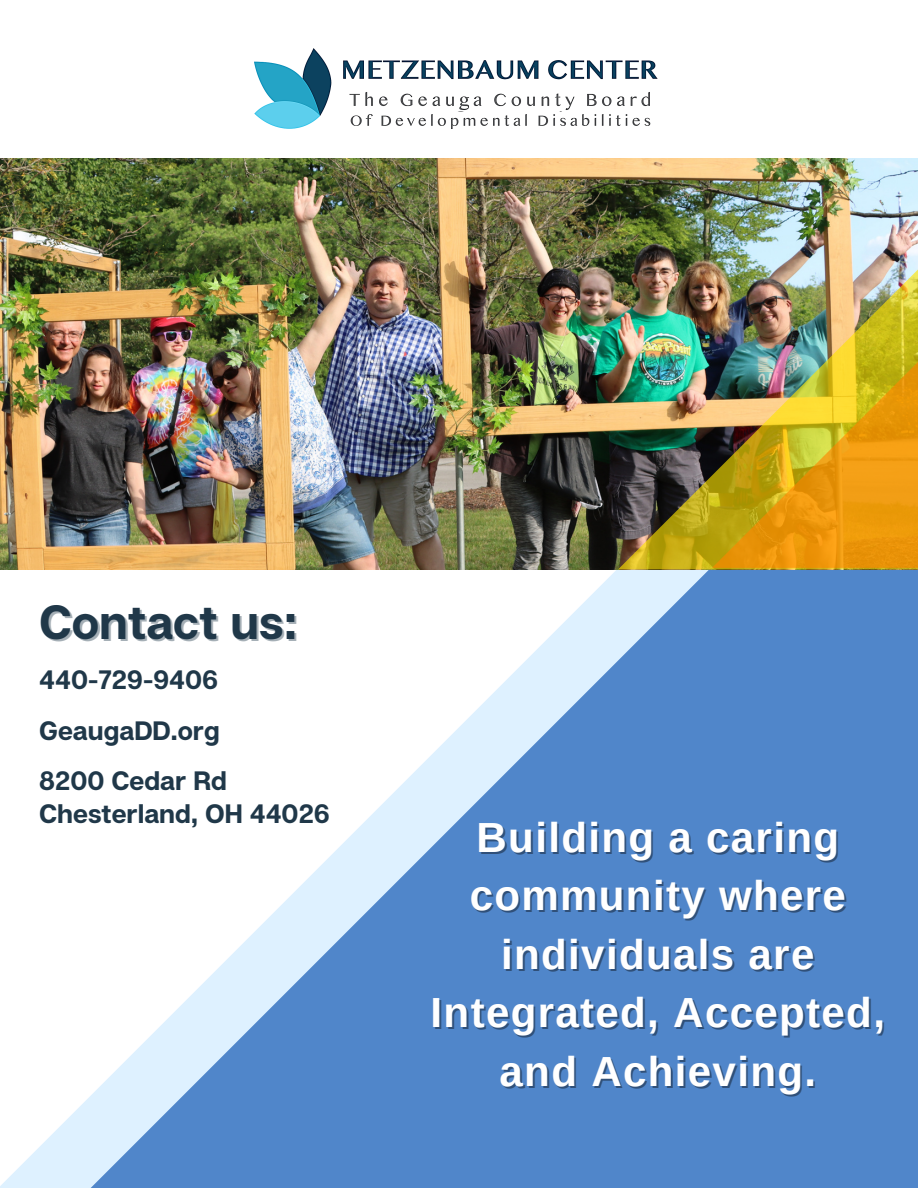
<style>
.page{position:relative;width:918px;height:1188px;background:#fff}
.page>*{position:absolute;margin:0;border:0;box-sizing:border-box;transform-origin:0 0}
.t1{font:700 48px "Articulat CF";color:#203849}
.t2{font:700 42.15px/58.5px "Arimo";letter-spacing:.03em;color:#fff;text-align:center}
.t3{font:700 26.55px/50.7px "Articulat CF";color:#203849}
</style>
<div class="page">
<svg style="left:0;top:1103px;width:84px;height:85px;fill:#def1ff"></svg>
<svg style="left:84px;top:570px;width:834px;height:618px;fill:#5086ca"></svg>
<img style="left:0;top:159px;width:918px;height:411px">
<img style="left:343px;top:60px;width:275px;height:20px">
<img style="left:349px;top:92px;width:269px;height:18px">
<img style="left:350px;top:111px;width:268px;height:18px">
<img style="left:255px;top:49px;width:77px;height:80px">
<img style="left:618px;top:60px;width:300px;height:509px">
<img style="left:712px;top:60px;width:206px;height:508px">
<p class="t1" style="left:39px;top:592px;width:260px">Contact us:</p>
<p class="t3" style="left:39px;top:654px;width:189px">440-729-9406<br>GeaugaDD.org<br>8200 Cedar Rd</p>
<p class="t3" style="left:39px;top:788px;width:292px">Chesterland, OH 44026</p>
<p class="t2" style="left:431px;top:808px;width:456px">Building a caring community where individuals are<br>Integrated, Accepted, and Achieving.</p>
</div>
